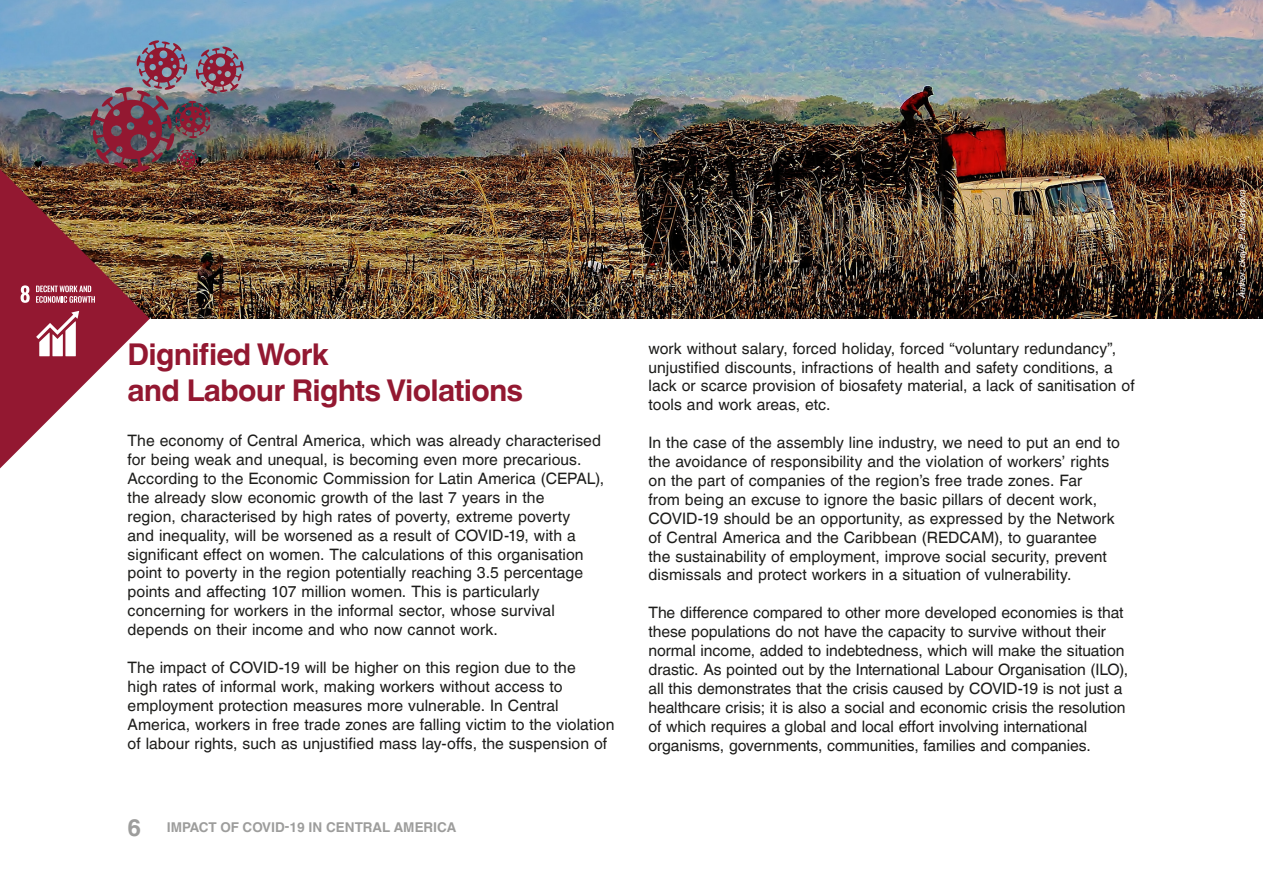
<style>
.page{position:relative;width:1263px;height:893px;background:#fff}
.page>*{position:absolute;margin:0;border:0;box-sizing:border-box;transform-origin:0 0}
.t1{font:700 30px/36px "Helvetica World";letter-spacing:-.025em;color:#931831}
.t2{font:15.75px/18.9px "Helvetica World";letter-spacing:.005em;color:#1d1d1b}
.t3{font:700 13.5px "Helvetica World";color:#9d9d9c}
.t4{font:italic 9px "Helvetica World";color:#fff}
.s1{font-size:24px}
</style>
<div class="page">
<img style="left:0;top:0;width:1263px;height:319px">
<img style="left:0;top:40px;width:244px;height:428px">
<h1 class="t1" style="left:128px;top:337px;width:397px">Dignified Work<br>and Labour Rights Violations</h1>
<p class="t2" style="left:128px;top:431px;width:478px">The economy of Central America, which was already characterised for being weak and unequal, is becoming even more precarious.<br>According to the Economic Commission for Latin America (CEPAL), the already slow economic growth of the last 7 years in the<br>region, characterised by high rates of poverty, extreme poverty<br>and inequality, will be worsened as a result of COVID-19, with a significant effect on women. The calculations of this organisation point to poverty in the region potentially reaching 3.5 percentage points and affecting 107 million women. This is particularly concerning for workers in the informal sector, whose survival depends on their income and who now cannot work.</p>
<p class="t2" style="left:128px;top:658px;width:488px">The impact of COVID-19 will be higher on this region due to the<br>high rates of informal work, making workers without access to employment protection measures more vulnerable. In Central America, workers in free trade zones are falling victim to the violation of labour rights, such as unjustified mass lay-offs, the suspension of</p>
<p class="t3" style="left:128px;top:819px;width:330px"><span class="s1">6</span> IMPACT OF COVID-19 IN CENTRAL AMERICA</p>
<p class="t2" style="left:648px;top:339px;width:488px">work without salary, forced holiday, forced “voluntary redundancy”, unjustified discounts, infractions of health and safety conditions, a lack or scarce provision of biosafety material, a lack of sanitisation of tools and work areas, etc.</p>
<p class="t2" style="left:648px;top:433px;width:473px">In the case of the assembly line industry, we need to put an end to the avoidance of responsibility and the violation of workers’ rights on the part of companies of the region’s free trade zones. Far<br>from being an excuse to ignore the basic pillars of decent work, COVID-19 should be an opportunity, as expressed by the Network of Central America and the Caribbean (REDCAM), to guarantee the sustainability of employment, improve social security, prevent dismissals and protect workers in a situation of vulnerability.</p>
<p class="t2" style="left:648px;top:603px;width:481px">The difference compared to other more developed economies is that these populations do not have the capacity to survive without their normal income, added to indebtedness, which will make the situation drastic. As pointed out by the International Labour Organisation (ILO), all this demonstrates that the crisis caused by COVID-19 is not just a healthcare crisis; it is also a social and economic crisis the resolution of which requires a global and local effort involving international organisms, governments, communities, families and companies.</p>
<p class="t4" style="left:1237px;top:298px;width:110px;rotate:-90deg">Author: ckaye, Pixabay.com</p>
</div>
